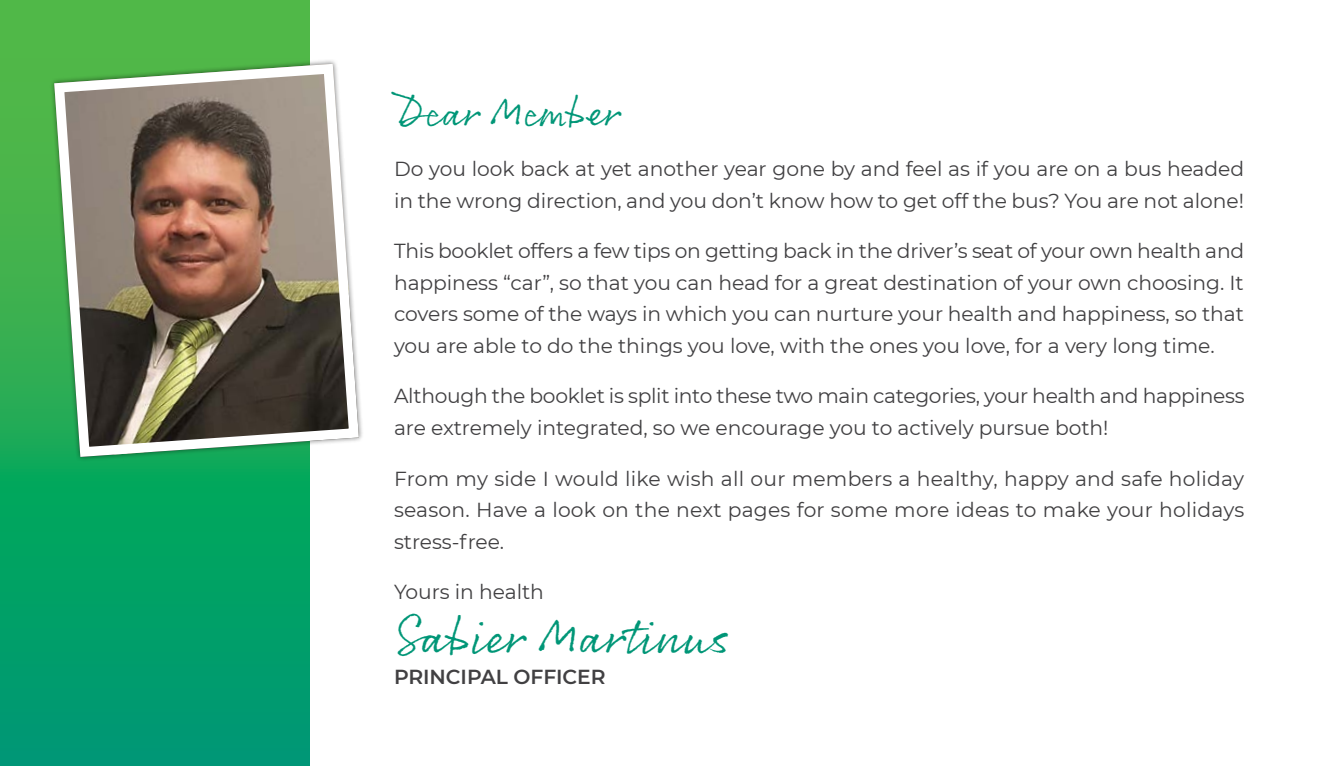
<style>
.page{position:relative;width:1340px;height:766px;background:#fff}
.page>*{position:absolute;margin:0;border:0;box-sizing:border-box;transform-origin:0 0}
.t1{font:49.5px "Rollerscript Rough";letter-spacing:-.005em;color:#009677}
.t2{font:40.5px "Rollerscript Rough";letter-spacing:-.005em;color:#009677}
.t3{font:20.25px/31.5px "Montserrat";letter-spacing:-.005em;color:#414042}
.t4{font:600 20.25px "Montserrat";letter-spacing:-.005em;color:#414042}
</style>
<div class="page">
<svg style="left:0;top:0;width:309px;height:765px"></svg>
<img style="left:49px;top:59px;width:313px;height:403px">
<h2 class="t2" style="left:394px;top:88px;width:228px">Dear Member</h2>
<p class="t3" style="left:394px;top:152px;width:851px">Do you look back at yet another year gone by and feel as if you are on a bus headed in the wrong direction, and you don’t know how to get off the bus? You are not alone!</p>
<p class="t3" style="left:394px;top:234px;width:851px;text-align:justify">This booklet offers a few tips on getting back in the driver’s seat of your own health and happiness “car”, so that you can head for a great destination of your own choosing. It covers some of the ways in which you can nurture your health and happiness, so that you are able to do the things you love, with the ones you love, for a very long time.</p>
<p class="t3" style="left:394px;top:379px;width:852px">Although the booklet is split into these two main categories, your health and happiness are extremely integrated, so we encourage you to actively pursue both!</p>
<p class="t3" style="left:394px;top:462px;width:851px;text-align:justify">From my side I would like wish all our members a healthy, happy and safe holiday season. Have a look on the next pages for some more ideas to make your holidays stress-free.</p>
<p class="t3" style="left:394px;top:575px;width:151px">Yours in health</p>
<h1 class="t1" style="left:394px;top:606px;width:336px">Sabier Martinus</h1>
<p class="t4" style="left:394px;top:662px;width:213px">PRINCIPAL OFFICER</p>
</div>
